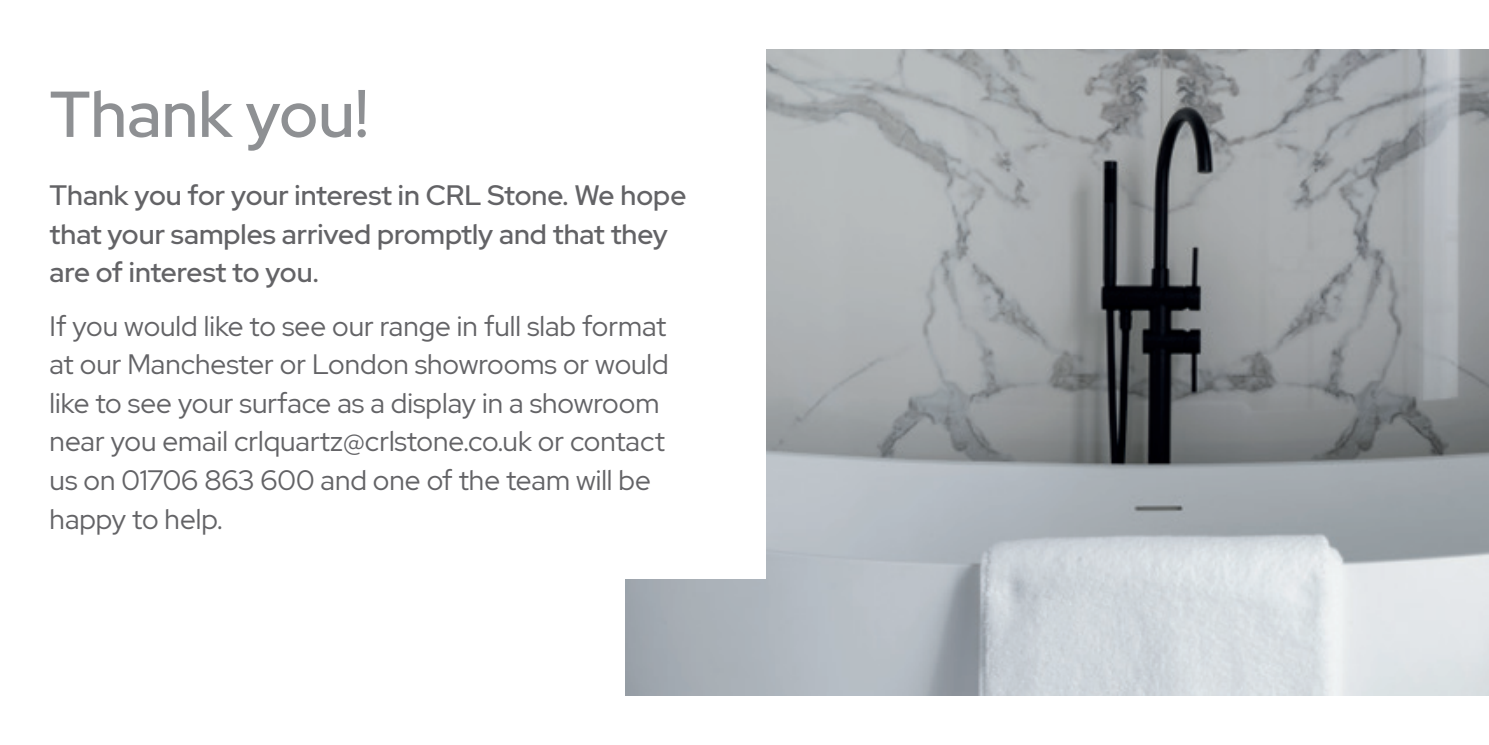
<style>
.page{position:relative;width:1489px;height:745px;background:#fff}
.page>*{position:absolute;margin:0;border:0;box-sizing:border-box;transform-origin:0 0}
.t1{font:500 64.75px "Red Hat Display";color:#8e9093}
.t2{font:28px/38.5px "Red Hat Display";color:#636366}
.t3{font:500 28px/38.5px "Red Hat Display";color:#636366}
</style>
<div class="page">
<img style="left:625px;top:50px;width:863px;height:644px">
<div style="left:611px;top:0;width:154px;height:577px;background:#fff"></div>
<h1 class="t1" style="left:50px;top:72px;width:320px">Thank you!</h1>
<p class="t3" style="left:50px;top:176px;width:638px">Thank you for your interest in CRL Stone. We hope that your samples arrived promptly and that they are of interest to you.</p>
<p class="t2" style="left:50px;top:306px;width:620px">If you would like to see our range in full slab format at our Manchester or London showrooms or would like to see your surface as a display in a showroom near you email crlquartz@crlstone.co.uk or contact us on 01706 863 600 and one of the team will be happy to help.</p>
</div>
